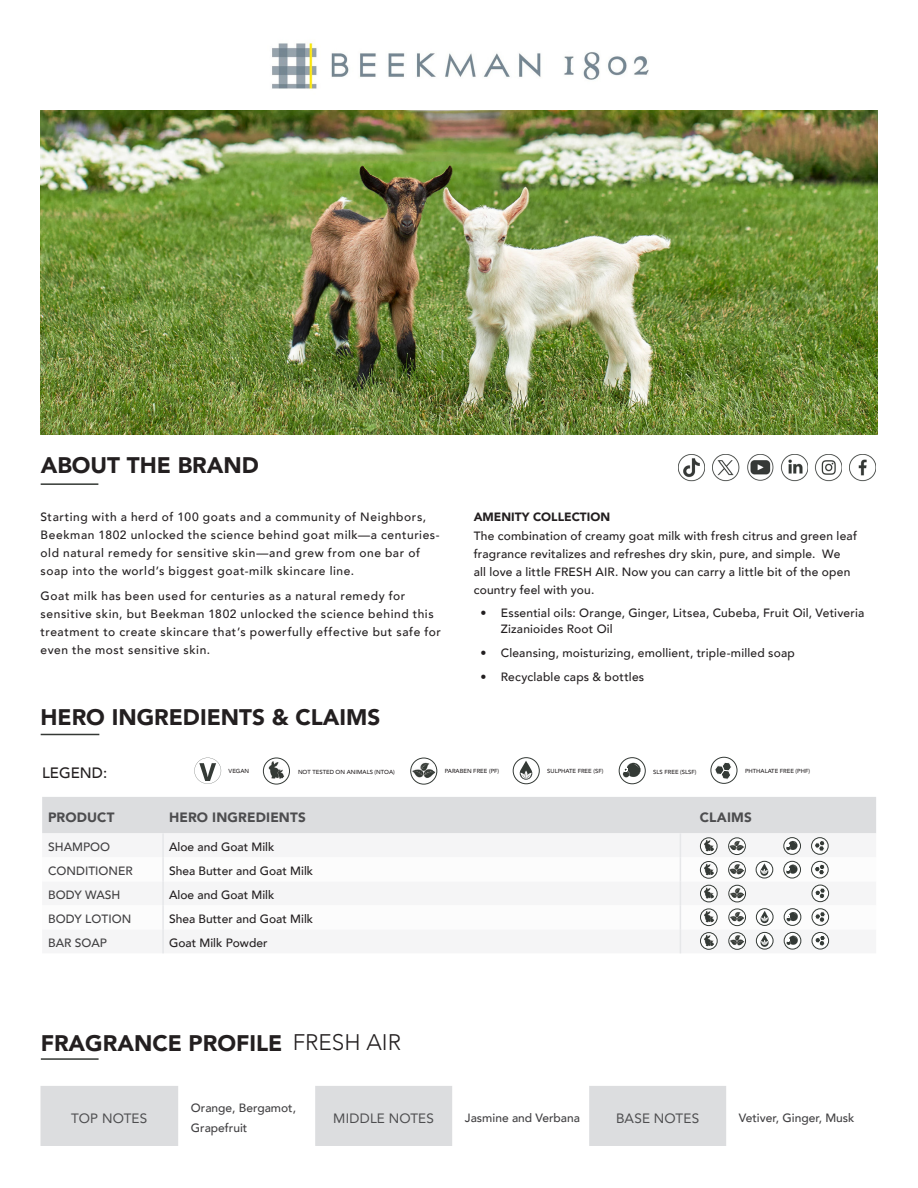
<style>
.page{position:relative;width:918px;height:1188px;background:#fff}
.page>*{position:absolute;margin:0;border:0;box-sizing:border-box;transform-origin:0 0}
.Paragraph_Style_1{font:900 22.5px "Avenir";color:#231f20}
.t1{font:300 22.5px "Avenir";color:#231f20}
.t2{font:500 15px "Avenir";color:#231f20}
.t3{font:900 13.5px "Avenir";letter-spacing:.01em;color:#4d4d4f}
.t4{font:13.5px "Avenir";letter-spacing:.015em;color:#4d4d4f}
.Body{font:500 12px/18px "Avenir";letter-spacing:.05em;color:#231f20}
.Body-2{font:500 12px/18px "Avenir";letter-spacing:.025em;color:#231f20}
.t5{font:500 12px/19.5px "Avenir";color:#414042}
.Body-3{font:500 12px "Avenir";color:#231f20}
.Body-4{font:900 12px "Avenir";color:#231f20}
.Paragraph_Style_1-2{font:500 5.85px "Avenir";color:#231f20}
</style>
<div class="page">
<img style="left:40px;top:110px;width:838px;height:324px">
<svg style="left:40px;top:1086px;width:686px;height:60px"></svg>
<hr style="left:41px;top:483px;width:57px;height:2px;background:#353935">
<hr style="left:41px;top:734px;width:58px;height:1px;background:#353935">
<svg style="left:513px;top:758px;width:26px;height:26px"></svg>
<div style="left:513px;top:758px;width:26px;height:26px;border:1px solid #343a36;border-radius:50%"></div>
<svg style="left:520px;top:761px;width:12px;height:19px"></svg>
<svg style="left:411px;top:758px;width:26px;height:26px"></svg>
<div style="left:411px;top:758px;width:26px;height:26px;border:1px solid #343a36;border-radius:50%"></div>
<img style="left:412px;top:761px;width:24px;height:18px">
<svg style="left:432px;top:764px;width:4px;height:7px"></svg>
<svg style="left:194px;top:758px;width:27px;height:26px"></svg>
<svg style="left:263px;top:758px;width:27px;height:26px"></svg>
<div style="left:263px;top:758px;width:27px;height:26px;border:1px solid #343a36;border-radius:50%"></div>
<img style="left:267px;top:760px;width:20px;height:20px;border-radius:10px">
<svg style="left:619px;top:758px;width:26px;height:26px"></svg>
<div style="left:619px;top:758px;width:26px;height:26px;border:1px solid #343a36;border-radius:50%"></div>
<svg style="left:623px;top:763px;width:18px;height:15px"></svg>
<svg style="left:711px;top:757px;width:26px;height:26px"></svg>
<div style="left:711px;top:757px;width:26px;height:26px;border:1px solid #343a36;border-radius:50%"></div>
<svg style="left:714px;top:762px;width:18px;height:18px"></svg>
<svg style="left:42px;top:797px;width:834px;height:156px"></svg>
<hr style="left:41px;top:1058px;width:58px;height:2px;background:#353935">
<img style="left:272px;top:41px;width:377px;height:48px">
<img style="left:712px;top:454px;width:27px;height:27px">
<img style="left:849px;top:454px;width:27px;height:27px">
<img style="left:747px;top:454px;width:26px;height:27px">
<img style="left:815px;top:454px;width:27px;height:27px">
<img style="left:678px;top:454px;width:27px;height:27px">
<img style="left:781px;top:454px;width:27px;height:27px">
<p class="Paragraph_Style_1" style="left:41px;top:446px;width:220px">ABOUT THE BRAND</p>
<p class="Body" style="left:41px;top:507px;width:401px">Starting with a herd of 100 goats and a community of Neighbors, Beekman 1802 unlocked the science behind goat milk—a centuries&shy;old natural remedy for sensitive skin—and grew from one bar of soap into the world’s biggest goat-milk skincare line.</p>
<p class="Body" style="left:41px;top:586px;width:402px">Goat milk has been used for centuries as a natural remedy for sensitive skin, but Beekman 1802 unlocked the science behind this treatment to create skincare that’s powerfully effective but safe for even the most sensitive skin.</p>
<p class="Paragraph_Style_1" style="left:40px;top:697px;width:341px">HERO INGREDIENTS &amp; CLAIMS</p>
<p class="Body-4" style="left:474px;top:506px;width:138px">AMENITY COLLECTION</p>
<p class="Body-2" style="left:474px;top:526px;width:385px">The combination of creamy goat milk with fresh citrus and green leaf fragrance revitalizes and refreshes dry skin, pure, and simple. We<br>all love a little FRESH AIR. Now you can carry a little bit of the open country feel with you.</p>
<p class="Body-2" style="left:501px;top:604px;width:365px;line-height:16.5px;text-indent:-20px">• Essential oils: Orange, Ginger, Litsea, Cubeba, Fruit Oil, Vetiveria<br>Zizanioides Root Oil</p>
<p class="Body-2" style="left:480px;top:643px;width:316px">• Cleansing, moisturizing, emollient, triple-milled soap</p>
<p class="Body-2" style="left:480px;top:668px;width:165px">• Recyclable caps &amp; bottles</p>
<p class="t2" style="left:42px;top:760px;width:67px">LEGEND:</p>
<p class="Paragraph_Style_1-2" style="left:229px;top:766px;width:22px">VEGAN</p>
<p class="Paragraph_Style_1-2" style="left:298px;top:767px;width:98px">NOT TESTED ON ANIMALS (NTOA)</p>
<p class="Paragraph_Style_1-2" style="left:445px;top:766px;width:56px">PARABEN FREE (PF)</p>
<p class="Paragraph_Style_1-2" style="left:547px;top:766px;width:58px">SULPHATE FREE (SF)</p>
<p class="Paragraph_Style_1-2" style="left:653px;top:767px;width:45px">SLS FREE (SLSF)</p>
<p class="Paragraph_Style_1-2" style="left:745px;top:766px;width:67px">PHTHALATE FREE (PHF)</p>
<p class="t3" style="left:48px;top:806px;width:68px">PRODUCT</p>
<p class="t3" style="left:169px;top:806px;width:138px">HERO INGREDIENTS</p>
<p class="t3" style="left:700px;top:806px;width:54px">CLAIMS</p>
<p class="t5" style="left:48px;top:837px;width:63px">SHAMPOO</p>
<p class="Body-3" style="left:169px;top:837px;width:107px">Aloe and Goat Milk</p>
<p class="t5" style="left:48px;top:861px;width:86px">CONDITIONER</p>
<p class="Body-3" style="left:169px;top:861px;width:146px">Shea Butter and Goat Milk</p>
<p class="t5" style="left:48px;top:885px;width:74px">BODY WASH</p>
<p class="Body-3" style="left:169px;top:885px;width:107px">Aloe and Goat Milk</p>
<p class="t5" style="left:48px;top:909px;width:85px">BODY LOTION</p>
<p class="Body-3" style="left:169px;top:909px;width:146px">Shea Butter and Goat Milk</p>
<p class="t5" style="left:48px;top:933px;width:60px">BAR SOAP</p>
<p class="Body-3" style="left:169px;top:933px;width:100px">Goat Milk Powder</p>
<p class="Paragraph_Style_1" style="left:41px;top:1024px;width:243px">FRAGRANCE PROFILE</p>
<p class="t1" style="left:293px;top:1029px;width:110px">FRESH AIR</p>
<p class="t4" style="left:71px;top:1107px;width:78px">TOP NOTES</p>
<p class="t5" style="left:191px;top:1098px;width:107px">Orange, Bergamot,<br>Grapefruit</p>
<p class="t4" style="left:333px;top:1107px;width:102px">MIDDLE NOTES</p>
<p class="t5" style="left:465px;top:1107px;width:117px">Jasmine and Verbana</p>
<p class="t4" style="left:616px;top:1107px;width:85px">BASE NOTES</p>
<p class="t5" style="left:739px;top:1107px;width:117px">Vetiver, Ginger, Musk</p>
</div>
